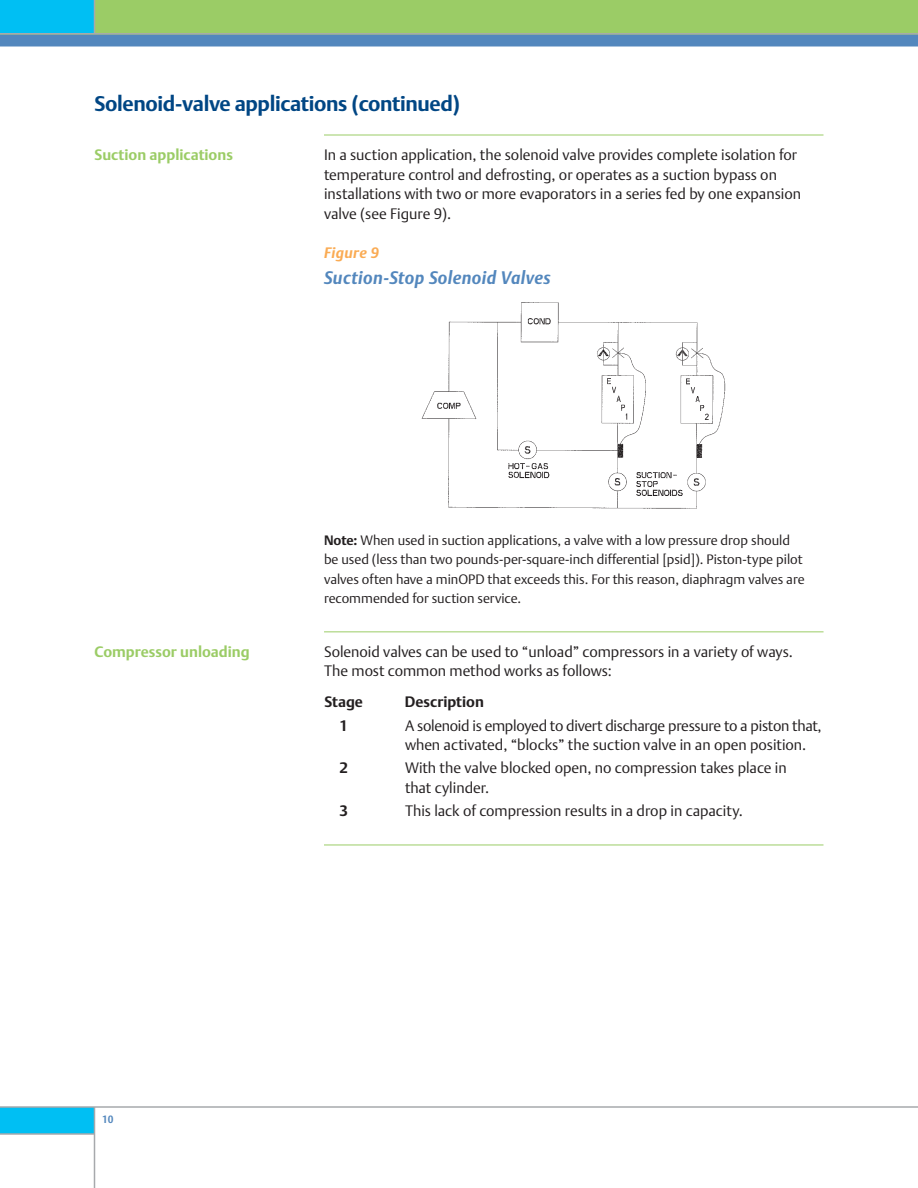
<style>
.page{position:relative;width:918px;height:1188px;background:#fff}
.page>*{position:absolute;margin:0;border:0;box-sizing:border-box;transform-origin:0 0}
.t1{font:700 21px "DTL Argo T";letter-spacing:-.015em;color:#004684}
.t2{font:italic 700 18px "DTL Argo T";letter-spacing:.025em;color:#5387bd;scale:.96 1}
.t3{font:15px/19.5px "DTL Argo T Light";color:#231f20}
.t4{font:700 15px "DTL Argo T";color:#9bcc66}
.t5{font:700 15px "DTL Argo T";color:#231f20}
.t6{font:italic 700 15px "DTL Argo T";letter-spacing:.025em;color:#faab53}
.t7{font:13.5px/19.5px "DTL Argo T Light";color:#231f20}
.t8{font:700 10.5px "DTL Argo T";color:#5387bd;scale:.96 1}
.s1{font-family:"DTL Argo T";font-weight:700}
</style>
<div class="page">
<div style="left:0;top:0;width:918px;height:40px;background:#9bcc66"></div>
<div style="left:0;top:0;width:94px;height:34px;background:#00bff3"></div>
<div style="left:0;top:1107px;width:94px;height:27px;background:#00bff3"></div>
<hr style="left:0;top:1106px;width:918px;height:2px;background:#a7a9ac">
<hr style="left:94px;top:1107px;width:1px;height:81px;background:#a7a9ac">
<hr style="left:0;top:1133px;width:94px;height:2px;background:#a7a9ac">
<div style="left:0;top:34px;width:918px;height:12px;background:#5387bd"></div>
<hr style="left:0;top:33px;width:918px;height:1px;background:#a7a9ac">
<hr style="left:94px;top:0;width:1px;height:34px;background:#a7a9ac">
<hr style="left:324px;top:135px;width:500px;height:1px;background:#9bcc66">
<hr style="left:324px;top:631px;width:500px;height:1px;background:#9bcc66">
<img style="left:421px;top:302px;width:305px;height:207px">
<hr style="left:324px;top:845px;width:500px;height:1px;background:#9bcc66">
<h1 class="t1" style="left:95px;top:95px;width:367px">Solenoid-valve applications (continued)</h1>
<p class="t4" style="left:95px;top:149px;width:140px">Suction applications</p>
<p class="t3" style="left:324px;top:146px;width:479px">In a suction application, the solenoid valve provides complete isolation for temperature control and defrosting, or operates as a suction bypass on installations with two or more evaporators in a series fed by one expansion valve (see Figure 9).</p>
<p class="t6" style="left:324px;top:248px;width:56px">Figure 9</p>
<p class="t2" style="left:324px;top:271px;width:238px">Suction-Stop Solenoid Valves</p>
<p class="t4" style="left:95px;top:646px;width:157px">Compressor unloading</p>
<p class="t7" style="left:324px;top:531px;width:482px"><span class="s1">Note:</span> When used in suction applications, a valve with a low pressure drop should be used (less than two pounds-per-square-inch differential [psid]). Piston-type pilot valves often have a minOPD that exceeds this. For this reason, diaphragm valves are recommended for suction service.</p>
<p class="t3" style="left:324px;top:643px;width:471px">Solenoid valves can be used to “unload” compressors in a variety of ways.<br>The most common method works as follows:</p>
<p class="t5" style="left:324px;top:696px;width:40px">Stage</p>
<p class="t5" style="left:405px;top:696px;width:80px">Description</p>
<p class="t5" style="left:339px;top:720px;width:10px">1</p>
<p class="t3" style="left:405px;top:716px;width:418px">A solenoid is employed to divert discharge pressure to a piston that, when activated, “blocks” the suction valve in an open position.</p>
<p class="t5" style="left:339px;top:762px;width:10px">2</p>
<p class="t3" style="left:405px;top:759px;width:383px">With the valve blocked open, no compression takes place in that cylinder.</p>
<p class="t5" style="left:339px;top:805px;width:10px">3</p>
<p class="t3" style="left:405px;top:802px;width:339px">This lack of compression results in a drop in capacity.</p>
<p class="t8" style="left:102px;top:1116px;width:13px">10</p>
</div>
